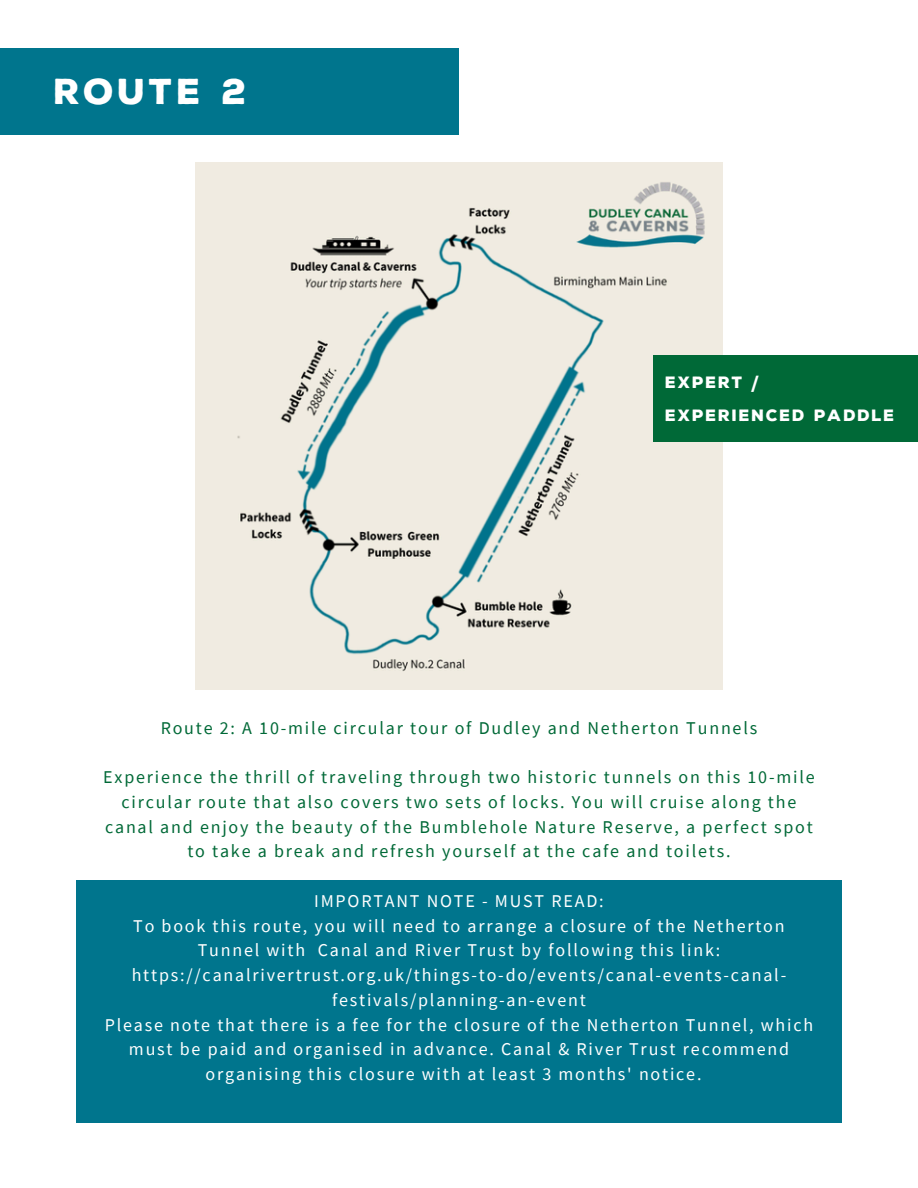
<style>
.page{position:relative;width:918px;height:1188px;background:#fff}
.page>*{position:absolute;margin:0;border:0;box-sizing:border-box;transform-origin:0 0}
.t1{font:900 34.95px "Nexa Rust Sans";letter-spacing:.1em;color:#fff}
.t2{font:700 19.05px "Canva Sans";color:#fff}
.t3{font:18px "Source Sans Pro";letter-spacing:.1em;color:#fff}
.t4{font:18px/24.8px "Source Sans Pro";letter-spacing:.1em;color:#006937;text-align:center}
.t5{font:900 15.9px "Nexa Rust Sans";letter-spacing:.1em;color:#fff}
</style>
<div class="page">
<div style="left:0;top:49px;width:459px;height:86px;background:#00758d"></div>
<img style="left:195px;top:162px;width:528px;height:528px">
<div style="left:653px;top:355px;width:265px;height:87px;background:#006937"></div>
<div style="left:76px;top:880px;width:766px;height:243px;background:#00758d"></div>
<p class="t1" style="left:54px;top:71px;width:194px">ROUTE 2</p>
<h2 class="t2" style="left:751px;top:370px;width:10px">/</h2>
<p class="t5" style="left:665px;top:373px;width:79px">EXPERT</p>
<h2 class="t5" style="left:665px;top:406px;width:231px">EXPERIENCED PADDLE</h2>
<h1 class="t4" style="left:161px;top:715px;width:598px">Route 2: A 10-mile circular tour of Dudley and Netherton Tunnels</h1>
<p class="t4" style="left:103px;top:764px;width:713px">Experience the thrill of traveling through two historic tunnels on this 10-mile circular route that also covers two sets of locks. You will cruise along the canal and enjoy the beauty of the Bumblehole Nature Reserve, a perfect spot to take a break and refresh yourself at the cafe and toilets.</p>
<p class="t3" style="left:314px;top:889px;width:291px">IMPORTANT NOTE - MUST READ:</p>
<p class="t3" style="left:133px;top:914px;width:653px">To book this route, you will need to arrange a closure of the Netherton</p>
<p class="t3" style="left:198px;top:939px;width:524px">Tunnel with Canal and River Trust by following this link:</p>
<p class="t3" style="left:132px;top:963px;width:656px">https://canalrivertrust.org.uk/things-to-do/events/canal-events-canal-</p>
<p class="t3" style="left:332px;top:988px;width:255px">festivals/planning-an-event</p>
<p class="t3" style="left:105px;top:1013px;width:710px">Please note that there is a fee for the closure of the Netherton Tunnel, which</p>
<p class="t3" style="left:129px;top:1038px;width:662px">must be paid and organised in advance. Canal &amp; River Trust recommend</p>
<p class="t3" style="left:206px;top:1062px;width:497px">organising this closure with at least 3 months' notice.</p>
</div>
